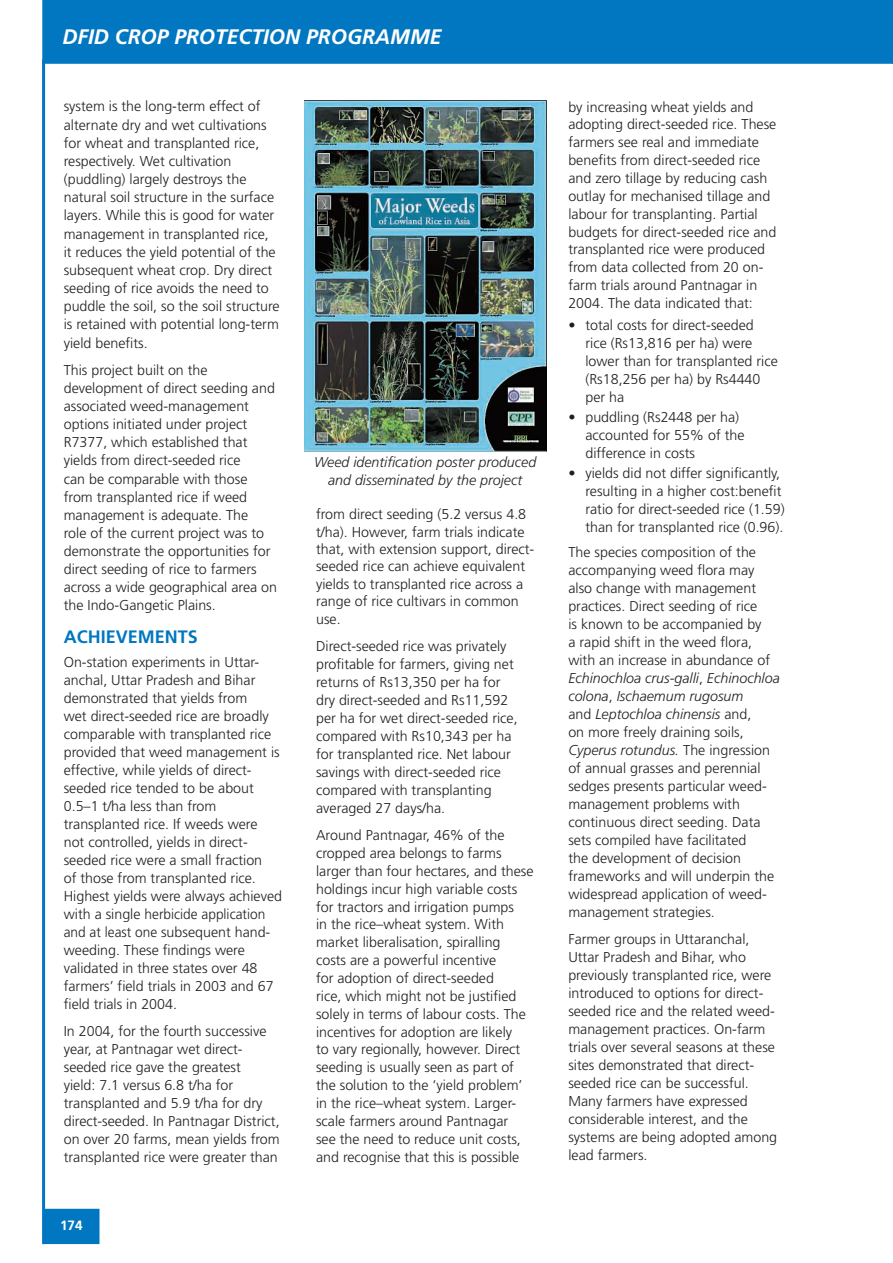
<style>
.page{position:relative;width:893px;height:1263px;background:#fff}
.page>*{position:absolute;margin:0;border:0;box-sizing:border-box;transform-origin:0 0}
.t1{font:italic 700 21px "Frutiger";color:#fff}
.NRInt-Ahead{font:700 18px "Frutiger";color:#0077c0}
.NRInt-Body{font:300 14.25px/18px "Frutiger";color:#231f20}
.NRInt-bullet{font:300 14.25px/18px "Frutiger";color:#231f20}
.FIGURE_CAP{font:italic 300 14.25px/18px "Frutiger";color:#231f20;text-align:center}
.t2{font:700 13.5px "Frutiger";color:#fff}
.s1{font-style:italic}
</style>
<div class="page">
<div style="left:42px;top:0;width:850px;height:64px;background:#0077c0"></div>
<hr style="left:42px;top:59px;width:3px;height:1185px;background:#0077c0">
<div style="left:44px;top:1209px;width:55px;height:34px;background:#0077c0"></div>
<div style="left:44px;top:1209px;width:55px;height:35px;border:2px solid #0077c0"></div>
<svg style="left:892px;top:0;width:1px;height:64px"></svg>
<img style="left:305px;top:101px;width:241px;height:350px">
<p class="t1" style="left:62px;top:25px;width:381px">DFID CROP PROTECTION PROGRAMME</p>
<p class="NRInt-Body" style="left:64px;top:98px;width:217px">system is the long-term effect of alternate dry and wet cultivations for wheat and transplanted rice, respectively. Wet cultivation (puddling) largely destroys the natural soil structure in the surface layers. While this is good for water management in transplanted rice, it reduces the yield potential of the subsequent wheat crop. Dry direct seeding of rice avoids the need to puddle the soil, so the soil structure is retained with potential long-term yield benefits.</p>
<p class="NRInt-Body" style="left:64px;top:361px;width:215px">This project built on the development of direct seeding and associated weed-management options initiated under project<br>R7377, which established that yields from direct-seeded rice<br>can be comparable with those from transplanted rice if weed management is adequate. The<br>role of the current project was to demonstrate the opportunities for direct seeding of rice to farmers across a wide geographical area on the Indo-Gangetic Plains.</p>
<p class="NRInt-Ahead" style="left:64px;top:626px;width:136px">ACHIEVEMENTS</p>
<p class="NRInt-Body" style="left:64px;top:654px;width:220px">On-station experiments in Uttar&shy;anchal, Uttar Pradesh and Bihar demonstrated that yields from<br>wet direct-seeded rice are broadly comparable with transplanted rice provided that weed management is effective, while yields of direct&shy;seeded rice tended to be about<br>0.5–1 t/ha less than from transplanted rice. If weeds were<br>not controlled, yields in direct&shy;seeded rice were a small fraction<br>of those from transplanted rice.<br>Highest yields were always achieved with a single herbicide application and at least one subsequent hand&shy;weeding. These findings were validated in three states over 48 farmers’ field trials in 2003 and 67 field trials in 2004.</p>
<p class="NRInt-Body" style="left:64px;top:1023px;width:217px">In 2004, for the fourth successive year, at Pantnagar wet direct&shy;seeded rice gave the greatest<br>yield: 7.1 versus 6.8 t/ha for transplanted and 5.9 t/ha for dry direct-seeded. In Pantnagar District, on over 20 farms, mean yields from transplanted rice were greater than</p>
<p class="t2" style="left:60px;top:1217px;width:24px">174</p>
<p class="FIGURE_CAP" style="left:314px;top:453px;width:224px">Weed identification poster produced and disseminated by the project</p>
<p class="NRInt-Body" style="left:316px;top:506px;width:220px;line-height:17.4px">from direct seeding (5.2 versus 4.8 t/ha). However, farm trials indicate that, with extension support, direct&shy;seeded rice can achieve equivalent yields to transplanted rice across a range of rice cultivars in common use.</p>
<p class="NRInt-Body" style="left:316px;top:637px;width:203px">Direct-seeded rice was privately profitable for farmers, giving net returns of Rs13,350 per ha for dry direct-seeded and Rs11,592 per ha for wet direct-seeded rice, compared with Rs10,343 per ha for transplanted rice. Net labour savings with direct-seeded rice compared with transplanting averaged 27 days/ha.</p>
<p class="NRInt-Body" style="left:316px;top:826px;width:219px">Around Pantnagar, 46% of the cropped area belongs to farms larger than four hectares, and these holdings incur high variable costs for tractors and irrigation pumps<br>in the rice–wheat system. With market liberalisation, spiralling costs are a powerful incentive<br>for adoption of direct-seeded<br>rice, which might not be justified solely in terms of labour costs. The incentives for adoption are likely<br>to vary regionally, however. Direct seeding is usually seen as part of the solution to the ‘yield problem’ in the rice–wheat system. Larger&shy;scale farmers around Pantnagar<br>see the need to reduce unit costs, and recognise that this is possible</p>
<p class="NRInt-Body" style="left:568px;top:98px;width:209px">by increasing wheat yields and adopting direct-seeded rice. These farmers see real and immediate benefits from direct-seeded rice and zero tillage by reducing cash outlay for mechanised tillage and labour for transplanting. Partial budgets for direct-seeded rice and transplanted rice were produced from data collected from 20 on&shy;farm trials around Pantnagar in 2004. The data indicated that:</p>
<p class="NRInt-bullet" style="left:585px;top:316px;width:194px;text-indent:-17px">• total costs for direct-seeded rice (Rs13,816 per ha) were lower than for transplanted rice (Rs18,256 per ha) by Rs4440 per ha</p>
<p class="NRInt-bullet" style="left:585px;top:409px;width:161px;text-indent:-17px">• puddling (Rs2448 per ha) accounted for 55% of the difference in costs</p>
<p class="NRInt-bullet" style="left:585px;top:465px;width:201px;text-indent:-17px">• yields did not differ significantly, resulting in a higher cost:benefit ratio for direct-seeded rice (1.59) than for transplanted rice (0.96).</p>
<p class="NRInt-Body" style="left:568px;top:543px;width:213px">The species composition of the accompanying weed flora may also change with management practices. Direct seeding of rice<br>is known to be accompanied by<br>a rapid shift in the weed flora, with an increase in abundance of<br><span class="s1">Echinochloa crus-galli</span>, <span class="s1">Echinochloa colona</span>, <span class="s1">Ischaemum rugosum<br></span>and <span class="s1">Leptochloa chinensis</span> and,<br>on more freely draining soils,<br><span class="s1">Cyperus rotundus.</span> The ingression of annual grasses and perennial sedges presents particular weed&shy;management problems with continuous direct seeding. Data sets compiled have facilitated<br>the development of decision frameworks and will underpin the widespread application of weed&shy;management strategies.</p>
<p class="NRInt-Body" style="left:568px;top:930px;width:210px">Farmer groups in Uttaranchal,<br>Uttar Pradesh and Bihar, who previously transplanted rice, were introduced to options for direct&shy;seeded rice and the related weed&shy;management practices. On-farm trials over several seasons at these sites demonstrated that direct&shy;seeded rice can be successful.<br>Many farmers have expressed considerable interest, and the systems are being adopted among lead farmers.</p>
</div>
